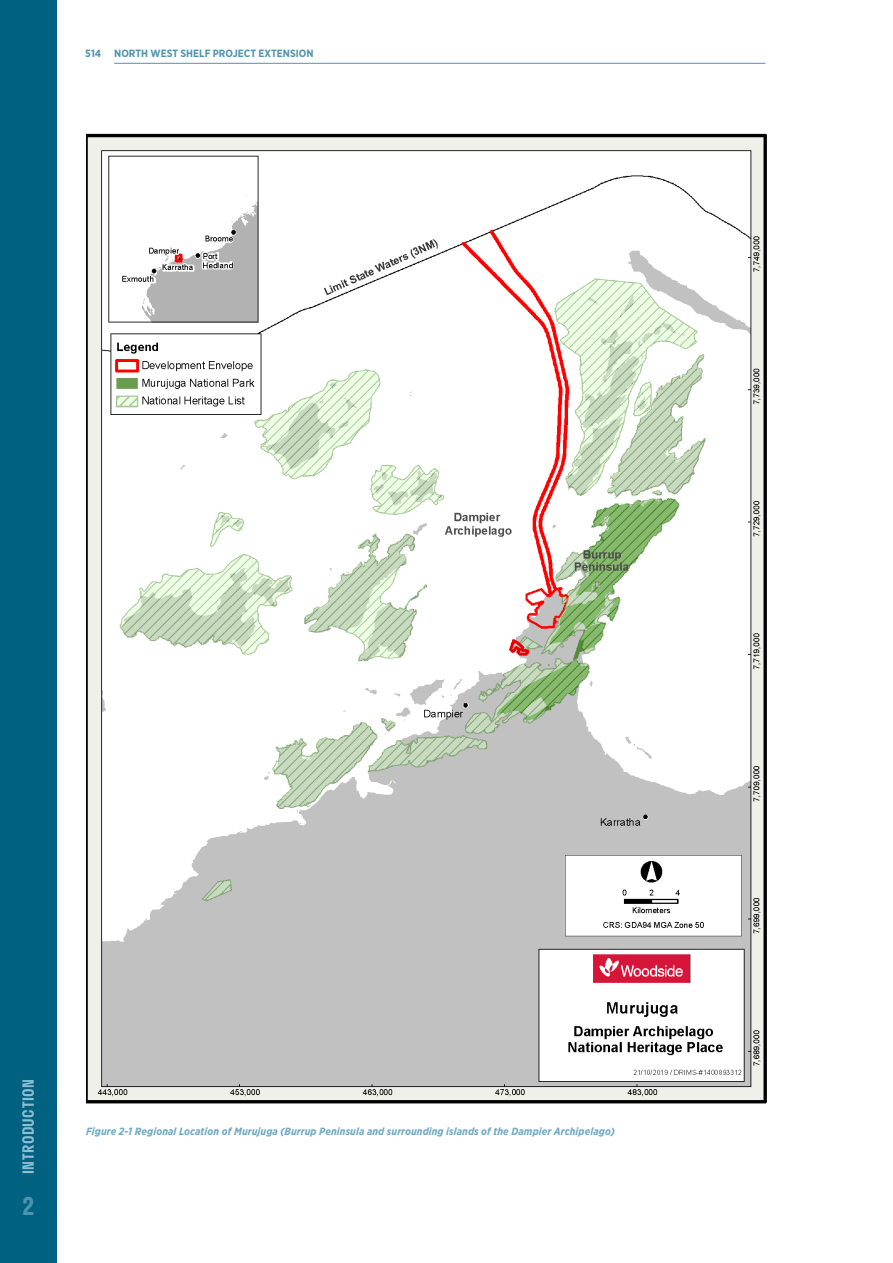
<style>
.page{position:relative;width:893px;height:1263px;background:#fff}
.page>*{position:absolute;margin:0;border:0;box-sizing:border-box;transform-origin:0 0}
.t1{font:600 24px "Stratos";color:#4d94b0}
.t2{font:600 15px "Stratos";color:#8fbed4}
.t3{font:italic 700 10.5px "Gotham Narrow";letter-spacing:.01em;color:#6faac4}
.t4{font:700 10.5px "Gotham Narrow";color:#4d94b0}
</style>
<div class="page">
<div style="left:0;top:0;width:56px;height:1263px;background:#006180"></div>
<img style="left:86px;top:133px;width:680px;height:971px">
<hr style="left:114px;top:63px;width:651px;height:1px;background:#4d94b0">
<p class="t4" style="left:85px;top:47px;width:230px">514 NORTH WEST SHELF PROJECT EXTENSION</p>
<h2 class="t2" style="left:16px;top:1174px;width:95px;rotate:-90deg">Introduction</h2>
<h1 class="t1" style="left:22px;top:1186px;width:15px">2</h1>
<p class="t3" style="left:86px;top:1124px;width:530px">Figure 2-1 Regional Location of Murujuga (Burrup Peninsula and surrounding islands of the Dampier Archipelago)</p>
</div>
